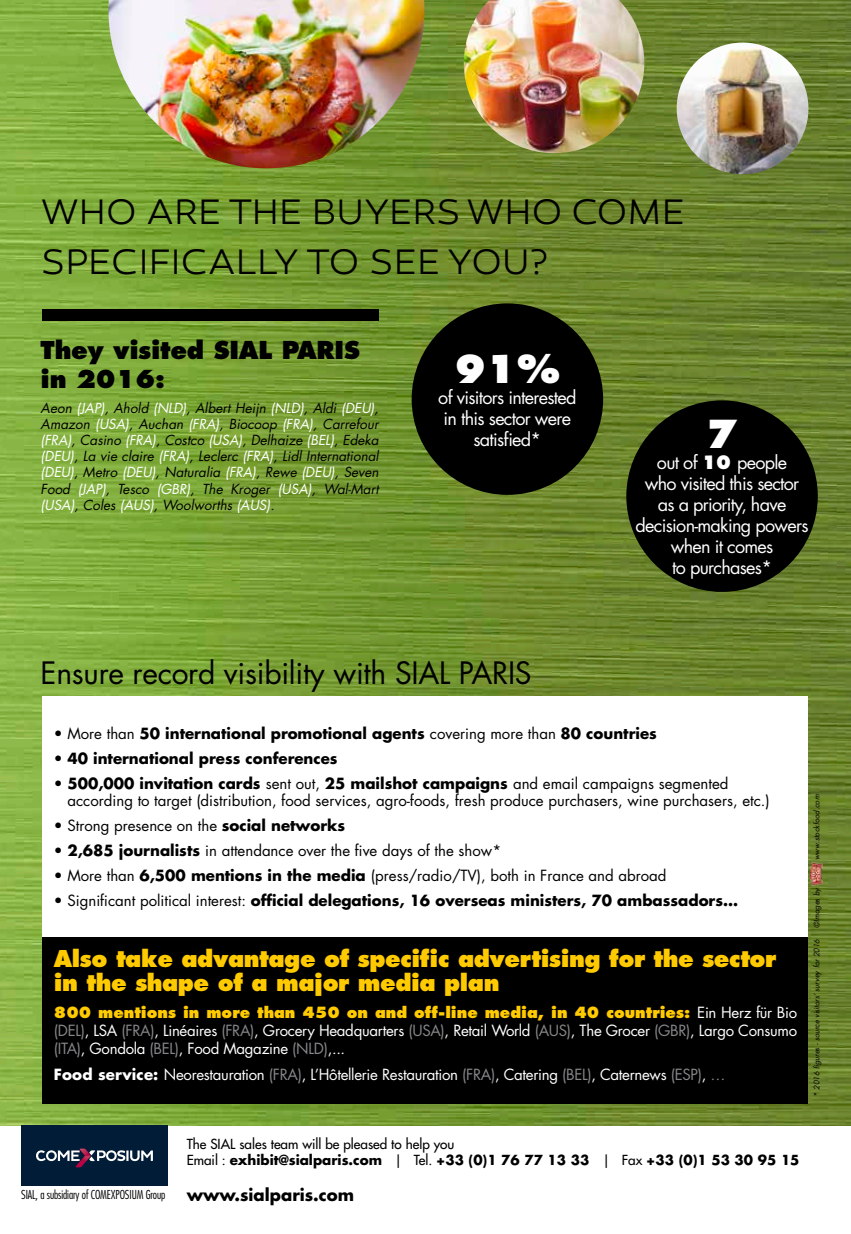
<style>
.page{position:relative;width:851px;height:1234px;background:#fff}
.page>*{position:absolute;margin:0;border:0;box-sizing:border-box;transform-origin:0 0}
.t1{font:800 37.5px "Futura";color:#fff}
.t2{font:300 36px/49.5px "Canaro";letter-spacing:.005em;color:#000}
.t3{font:30px "Futura";letter-spacing:-.01em;color:#000}
.t4{font:800 24px/28.8px "Futura";letter-spacing:-.01em;color:#000}
.t5{font:800 22.5px/24px "Futura";letter-spacing:-.02em;color:#ffcb00}
.t6{font:18px/21px "Futura";letter-spacing:-.04em;color:#fff;text-align:center}
.t7{font:700 16.5px "Futura";color:#000}
.t8{font:15px/16.5px "Futura";color:#000}
.t9{font:15px/18px "Futura";letter-spacing:-.02em;color:#fff;text-align:justify}
.t10{font:700 15px "Futura";color:#000}
.t11{font:italic 13.5px/16.2px "Futura";color:#000;text-align:justify}
.t12{font:13.5px/16.2px "Futura";color:#000}
.t13{font:300 condensed 12px "Futura";letter-spacing:-.01em;color:#000}
.t14{font:italic 7.5px "Futura";color:#000}
.s1{color:#fff}
.s2{font-weight:800}
.s3{font-weight:400}
.s4{font-weight:700}
.s5{font-weight:800;color:#ffcb00}
.s6{color:#868789}
</style>
<div class="page">
<img style="left:0;top:0;width:850px;height:1125px">
<img style="left:463px;top:0;width:181px;height:153px">
<img style="left:108px;top:0;width:316px;height:168px">
<img style="left:676px;top:43px;width:132px;height:131px;border-radius:66px">
<div style="left:43px;top:309px;width:335px;height:12px;background:#000"></div>
<div style="left:43px;top:696px;width:765px;height:240px;background:#fff"></div>
<div style="left:43px;top:936px;width:765px;height:167px;background:#000"></div>
<div style="left:411px;top:303px;width:192px;height:191px;background:#000;border-radius:50%"></div>
<div style="left:626px;top:400px;width:191px;height:191px;background:#000;border-radius:50%"></div>
<div style="left:21px;top:1125px;width:147px;height:60px;background:#001c36"></div>
<svg style="left:36px;top:1148px;width:117px;height:18px"></svg>
<img style="left:810px;top:862px;width:12px;height:23px">
<h2 class="t2" style="left:41px;top:188px;width:645px">WHO ARE THE BUYERS WHO COME<br>SPECIFICALLY TO SEE YOU?</h2>
<h3 class="t4" style="left:41px;top:335px;width:321px">They visited SIAL PARIS in 2016:</h3>
<p class="t11" style="left:41px;top:399px;width:339px">Aeon <span class="s1">(JAP)</span>, Ahold <span class="s1">(NLD)</span>, Albert Heijn <span class="s1">(NLD)</span>, Aldi <span class="s1">(DEU)</span>, Amazon <span class="s1">(USA)</span>, Auchan <span class="s1">(FRA)</span>, Biocoop <span class="s1">(FRA)</span>, Carrefour <span class="s1">(FRA)</span>, Casino <span class="s1">(FRA)</span>, Costco <span class="s1">(USA)</span>, Delhaize <span class="s1">(BEL)</span>, Edeka <span class="s1">(DEU)</span>, La vie claire <span class="s1">(FRA)</span>, Leclerc <span class="s1">(FRA)</span>, Lidl International <span class="s1">(DEU)</span>, Metro <span class="s1">(DEU)</span>, Naturalia <span class="s1">(FRA)</span>, Rewe <span class="s1">(DEU)</span>, Seven Food <span class="s1">(JAP)</span>, Tesco <span class="s1">(GBR)</span>, The Kroger <span class="s1">(USA)</span>, Wal-Mart <span class="s1">(USA)</span>, Coles <span class="s1">(AUS)</span>, Woolworths <span class="s1">(AUS)</span>.</p>
<h1 class="t1" style="left:454px;top:344px;width:107px">91%</h1>
<p class="t6" style="left:443px;top:407px;width:129px">in this sector were satisfied*</p>
<h1 class="t1" style="left:706px;top:410px;width:33px">7</h1>
<p class="t6" style="left:635px;top:452px;width:174px">out of <span class="s2">10</span> people<br>who visited this sector as a priority, have decision-making powers when it comes<br>to purchases*</p>
<p class="t6" style="left:438px;top:386px;width:140px">of visitors interested</p>
<h3 class="t3" style="left:41px;top:653px;width:492px">Ensure record visibility with SIAL PARIS</h3>
<p class="t10" style="left:54px;top:723px;width:604px"><span class="s3">• More than</span> 50 international promotional agents <span class="s3">covering more than</span> 80 countries</p>
<p class="t10" style="left:54px;top:748px;width:285px"><span class="s3">•</span> 40 international press conferences</p>
<p class="t8" style="left:67px;top:775px;width:703px;text-indent:-14px">• <span class="s4">500,000 invitation cards</span> sent out, <span class="s4">25 mailshot campaigns</span> and email campaigns segmented according to target (distribution, food services, agro-foods, fresh produce purchasers, wine purchasers, etc.)</p>
<p class="t8" style="left:54px;top:817px;width:293px">• Strong presence on the <span class="s4">social networks</span></p>
<p class="t8" style="left:54px;top:842px;width:449px">• <span class="s4">2,685 journalists</span> in attendance over the five days of the show*</p>
<p class="t8" style="left:54px;top:867px;width:614px">• More than <span class="s4">6,500 mentions in the media</span> (press/radio/TV), both in France and abroad</p>
<p class="t10" style="left:54px;top:890px;width:685px"><span class="s3">• Significant political interest:</span> official delegations, 16 overseas ministers, 70 ambassadors…</p>
<h3 class="t5" style="left:54px;top:946px;width:723px">Also take advantage of specific advertising for the sector in the shape of a major media plan</h3>
<p class="t9" style="left:54px;top:1003px;width:744px"><span class="s5">800 mentions in more than 450 on and off-line media, in 40 countries:</span> Ein Herz für Bio <span class="s6">(DEL)</span>, LSA <span class="s6">(FRA)</span>, Linéaires <span class="s6">(FRA)</span>, Grocery Headquarters <span class="s6">(USA)</span>, Retail World <span class="s6">(AUS)</span>, The Grocer <span class="s6">(GBR)</span>, Largo Consumo <span class="s6">(ITA)</span>, Gondola <span class="s6">(BEL)</span>, Food Magazine <span class="s6">(NLD)</span>,...</p>
<p class="t9" style="left:54px;top:1065px;width:673px"><span class="s4">Food service:</span> Neorestauration <span class="s6">(FRA)</span>, L’Hôtellerie Restauration <span class="s6">(FRA)</span>, Catering <span class="s6">(BEL)</span>, Caternews <span class="s6">(ESP)</span>, <span class="s6">…</span></p>
<p class="t14" style="left:811px;top:860px;width:67px;rotate:-90deg">www.stockfood.com</p>
<p class="t14" style="left:811px;top:927px;width:42px;rotate:-90deg">©Images by</p>
<p class="t14" style="left:811px;top:1096px;width:159px;rotate:-90deg">* 2016 figures - source visitors’ survey for 2016</p>
<p class="t12" style="left:187px;top:1135px;width:614px">The SIAL sales team will be pleased to help you<br>Email : <span class="s4">exhibit@sialparis.com</span> | Tel. <span class="s4">+33 (0)1 76 77 13 33</span> | Fax <span class="s4">+33 (0)1 53 30 95 15</span></p>
<p class="t13" style="left:21px;top:1186px;width:145px">SIAL, a subsidiary of COMEXPOSIUM Group</p>
<p class="t7" style="left:187px;top:1183px;width:169px">www.sialparis.com</p>
</div>
